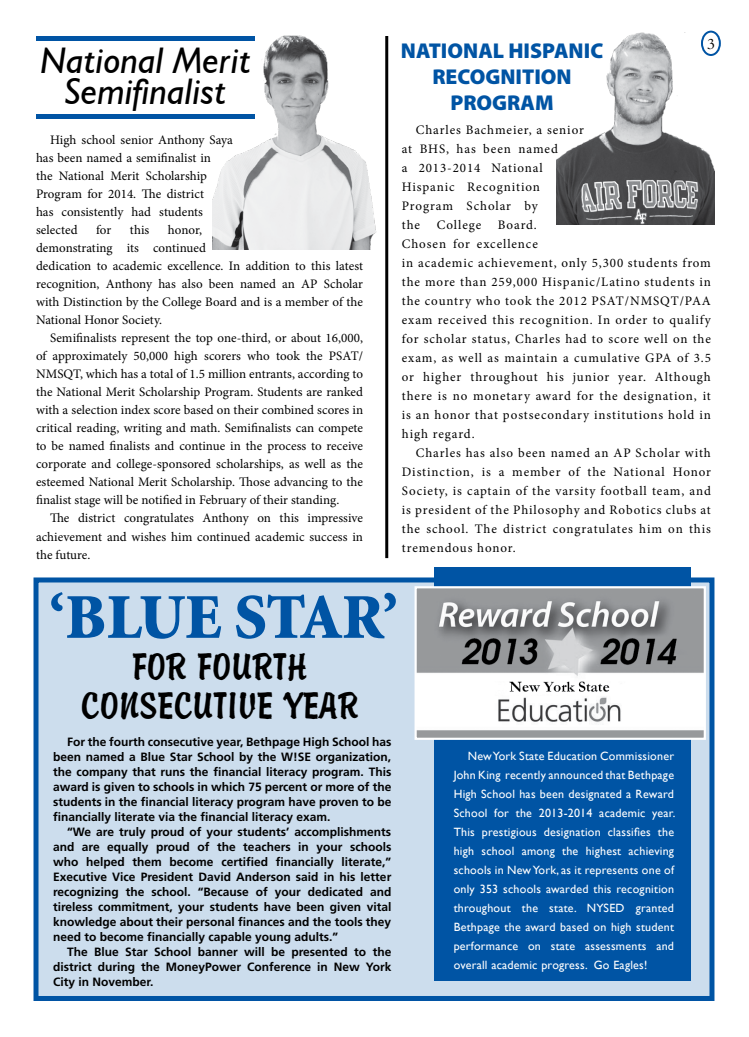
<style>
.page{position:relative;width:749px;height:1037px;background:#fff}
.page>*{position:absolute;margin:0;border:0;box-sizing:border-box;transform-origin:0 0}
.t1{font:900 63.9px "Minion Std";color:#0054a4}
.t2{font:40.3px/38.4px "Brody D";color:#000;text-align:center}
.t3{font:italic 37px/31px "Humanist 521 BT";color:#000;text-align:center}
.t4{font:900 21.5px/25.8px "Myriad Pro";color:#0054a4;text-align:center}
.t5{font:16px "Bembo";color:#000}
.t6{font:13px/19px "Minion Pro";letter-spacing:.06em;color:#000;text-align:justify}
.t7{font:13px/18px "Minion Pro";letter-spacing:.005em;color:#000}
.t8{font:700 12px/15px "Frutiger";color:#000;text-align:justify}
.t9{font:12px/19px "Gill Sans";letter-spacing:.02em;color:#fff;text-align:justify}
</style>
<div class="page">
<div style="left:34px;top:577px;width:680px;height:424px;background:#ccdded;border:5px solid #0054a4"></div>
<svg style="left:702px;top:32px;width:18px;height:23px"></svg>
<div style="left:701px;top:31px;width:20px;height:25px;border:2px solid #0054a4;border-radius:50%"></div>
<div style="left:434px;top:567px;width:257px;height:414px;background:#0054a4"></div>
<img style="left:417px;top:589px;width:286px;height:148px">
<div style="left:414px;top:586px;width:292px;height:154px;border:2px solid #fff"></div>
<img style="left:212px;top:35px;width:165px;height:214px">
<img style="left:556px;top:30px;width:159px;height:195px">
<hr style="left:36px;top:36px;width:219px;height:4px;background:#0054a4">
<div style="left:36px;top:114px;width:219px;height:5px;background:#0054a4"></div>
<hr style="left:385px;top:36px;width:3px;height:522px;background:#000">
<h3 class="t3" style="left:41px;top:45px;width:212px">National Merit<br>Semifinalist</h3>
<p class="t7" style="left:36px;top:131px;width:198px;text-indent:14px">High school senior Anthony Saya has been named a semifinalist in<br>the National Merit Scholarship<br>Program for 2014. The district<br>has consistently had students selected</p>
<p class="t7" style="left:36px;top:221px;width:329px;text-indent:132px">honor,<br>demonstrating its continued<br>dedication to academic excellence. In addition to this latest recognition, Anthony has also been named an AP Scholar with Distinction by the College Board and is a member of the National Honor Society.</p>
<p class="t6" style="left:36px;top:329px;width:329px;line-height:18px;text-indent:14px">Semifinalists represent the top one-third, or about 16,000, of approximately 50,000 high scorers who took the PSAT/ NMSQT, which has a total of 1.5 million entrants, according to the National Merit Scholarship Program. Students are ranked with a selection index score based on their combined scores in critical reading, writing and math. Semifinalists can compete to be named finalists and continue in the process to receive corporate and college-sponsored scholarships, as well as the esteemed National Merit Scholarship. Those advancing to the finalist stage will be notified in February of their standing.</p>
<p class="t6" style="left:36px;top:509px;width:329px;line-height:18px;text-indent:14px">The district congratulates Anthony on this impressive achievement and wishes him continued academic success in the future.</p>
<p class="t6" style="left:96px;top:221px;width:17px">for</p>
<p class="t6" style="left:130px;top:221px;width:21px">this</p>
<h3 class="t4" style="left:401px;top:37px;width:204px">NATIONAL HISPANIC<br>RECOGNITION<br>PROGRAM</h3>
<p class="t5" style="left:707px;top:35px;width:9px">3</p>
<p class="t6" style="left:402px;top:120px;width:183px;text-align:left;text-indent:14px">Charles Bachmeier, a senior at BHS, has been named<br>a 2013-2014 National<br>Hispanic Recognition<br>Program Scholar by<br>the</p>
<p class="t6" style="left:402px;top:215px;width:311px;text-align:left;text-indent:96px">Board.<br>Chosen for excellence<br>in academic achievement, only 5,300 students from the more than 259,000 Hispanic/Latino students in the country who took the 2012 PSAT/NMSQT/PAA exam received this recognition. In order to qualify for scholar status, Charles had to score well on the exam, as well as maintain a cumulative GPA of 3.5 or higher throughout his junior year. Although there is no monetary award for the designation, it is an honor that postsecondary institutions hold in high regard.</p>
<p class="t6" style="left:402px;top:443px;width:311px;text-indent:14px">Charles has also been named an AP Scholar with Distinction, is a member of the National Honor Society, is captain of the varsity football team, and is president of the Philosophy and Robotics clubs at the school. The district congratulates him on this tremendous honor.</p>
<p class="t6" style="left:437px;top:215px;width:46px">College</p>
<h1 class="t1" style="left:49px;top:585px;width:351px">‘BLUE STAR’</h1>
<h2 class="t2" style="left:81px;top:647px;width:279px">FOR FOURTH<br>CONSECUTIVE YEAR</h2>
<p class="t8" style="left:53px;top:734px;width:340px;text-indent:14px">For the fourth consecutive year, Bethpage High School has been named a Blue Star School by the W!SE organization, the company that runs the financial literacy program. This award is given to schools in which 75 percent or more of the students in the financial literacy program have proven to be financially literate via the financial literacy exam.</p>
<p class="t8" style="left:53px;top:824px;width:340px;text-indent:14px">“We are truly proud of your students’ accomplishments and are equally proud of the teachers in your schools who helped them become certified financially literate,” Executive Vice President David Anderson said in his letter recognizing the school. “Because of your dedicated and tireless commitment, your students have been given vital knowledge about their personal finances and the tools they need to become financially capable young adults.”</p>
<p class="t8" style="left:53px;top:944px;width:340px;text-indent:14px">The Blue Star School banner will be presented to the district during the MoneyPower Conference in New York City in November.</p>
<p class="t9" style="left:454px;top:746px;width:223px;text-indent:14px">New York State Education Commissioner John King recently announced that Bethpage High School has been designated a Reward School for the 2013-2014 academic year.<br>This prestigious designation classifies the high school among the highest achieving schools in New York, as it represents one of only 353 schools awarded this recognition throughout the state. NYSED granted Bethpage the award based on high student performance on state assessments and overall academic progress. Go Eagles!</p>
</div>
